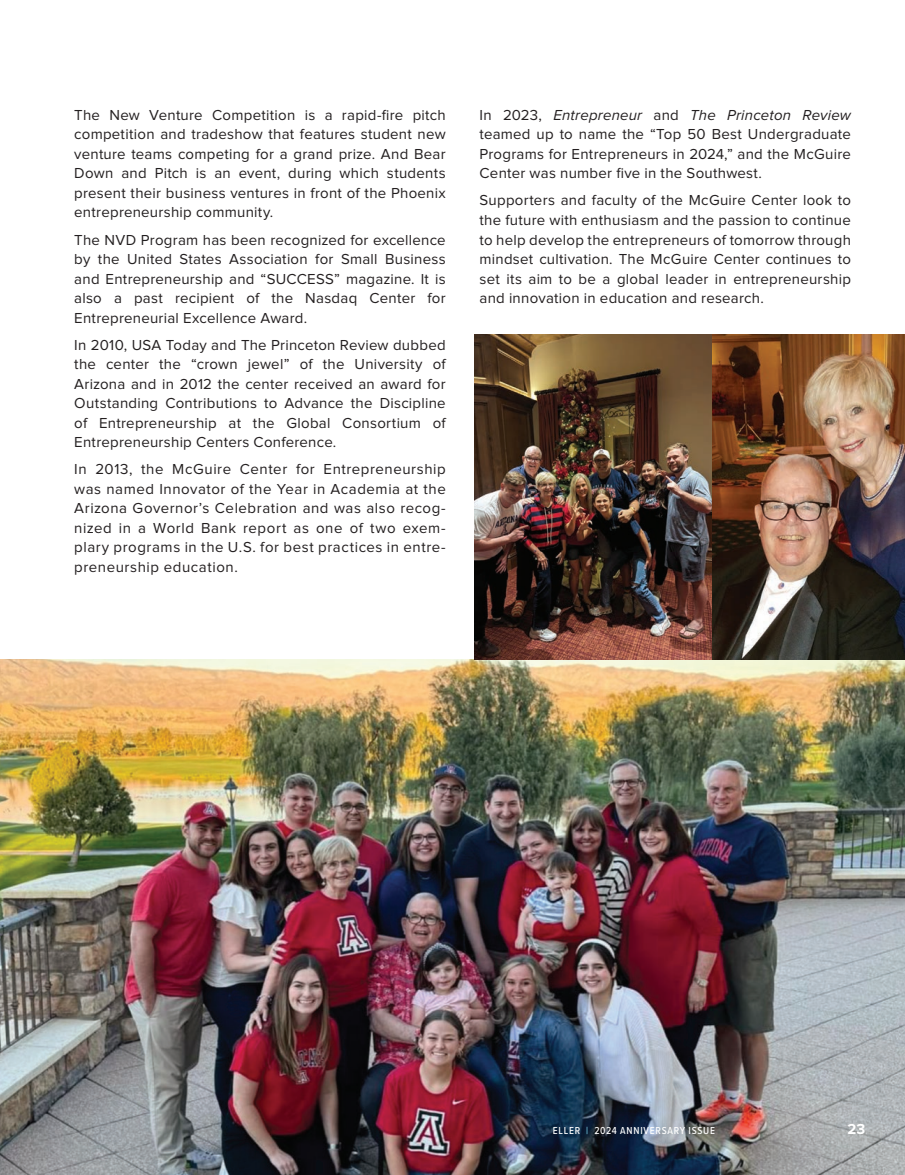
<style>
.page{position:relative;width:905px;height:1175px;background:#fff}
.page>*{position:absolute;margin:0;border:0;box-sizing:border-box;transform-origin:0 0}
.t1{font:15px/19.5px "Proxima Nova";letter-spacing:.015em;color:#231f20;text-align:justify}
.t2{font:700 15px "Proxima Nova";color:#fff}
.t3{font:500 10.5px "Proxima Nova Cond";letter-spacing:.07em;color:#fff}
.s1{font-style:italic}
.s2{color:#7fd3ec}
</style>
<div class="page">
<img style="left:0;top:659px;width:904px;height:515px">
<img style="left:474px;top:335px;width:430px;height:324px">
<p class="t1" style="left:74px;top:106px;width:373px">The New Venture Competition is a rapid-fire pitch competition and tradeshow that features student new venture teams competing for a grand prize. And Bear Down and Pitch is an event, during which students present their business ventures in front of the Phoenix entrepreneurship community.</p>
<p class="t1" style="left:74px;top:230px;width:373px">The NVD Program has been recognized for excellence by the United States Association for Small Business and Entrepreneurship and “SUCCESS” magazine. It is also a past recipient of the Nasdaq Center for Entrepreneurial Excellence Award.</p>
<p class="t1" style="left:74px;top:335px;width:373px">In 2010, USA Today and The Princeton Review dubbed the center the “crown jewel” of the University of Arizona and in 2012 the center received an award for Outstanding Contributions to Advance the Discipline of Entrepreneurship at the Global Consortium of Entrepreneurship Centers Conference.</p>
<p class="t1" style="left:74px;top:460px;width:373px">In 2013, the McGuire Center for Entrepreneurship was named Innovator of the Year in Academia at the Arizona Governor’s Celebration and was also recog&shy;nized in a World Bank report as one of two exem&shy;plary programs in the U.S. for best practices in entre&shy;preneurship education.</p>
<p class="t1" style="left:479px;top:106px;width:373px">In 2023, <span class="s1">Entrepreneur</span> and <span class="s1">The Princeton Review </span>teamed up to name the “Top 50 Best Undergraduate Programs for Entrepreneurs in 2024,” and the McGuire Center was number five in the Southwest.</p>
<p class="t1" style="left:479px;top:191px;width:373px">Supporters and faculty of the McGuire Center look to the future with enthusiasm and the passion to continue to help develop the entrepreneurs of tomorrow through mindset cultivation. The McGuire Center continues to set its aim to be a global leader in entrepreneurship and innovation in education and research.</p>
<p class="t3" style="left:553px;top:1123px;width:163px">ELLER <span class="s2">|</span> 2024 ANNIVERSARY ISSUE</p>
<p class="t2" style="left:847px;top:1118px;width:19px">23</p>
</div>
